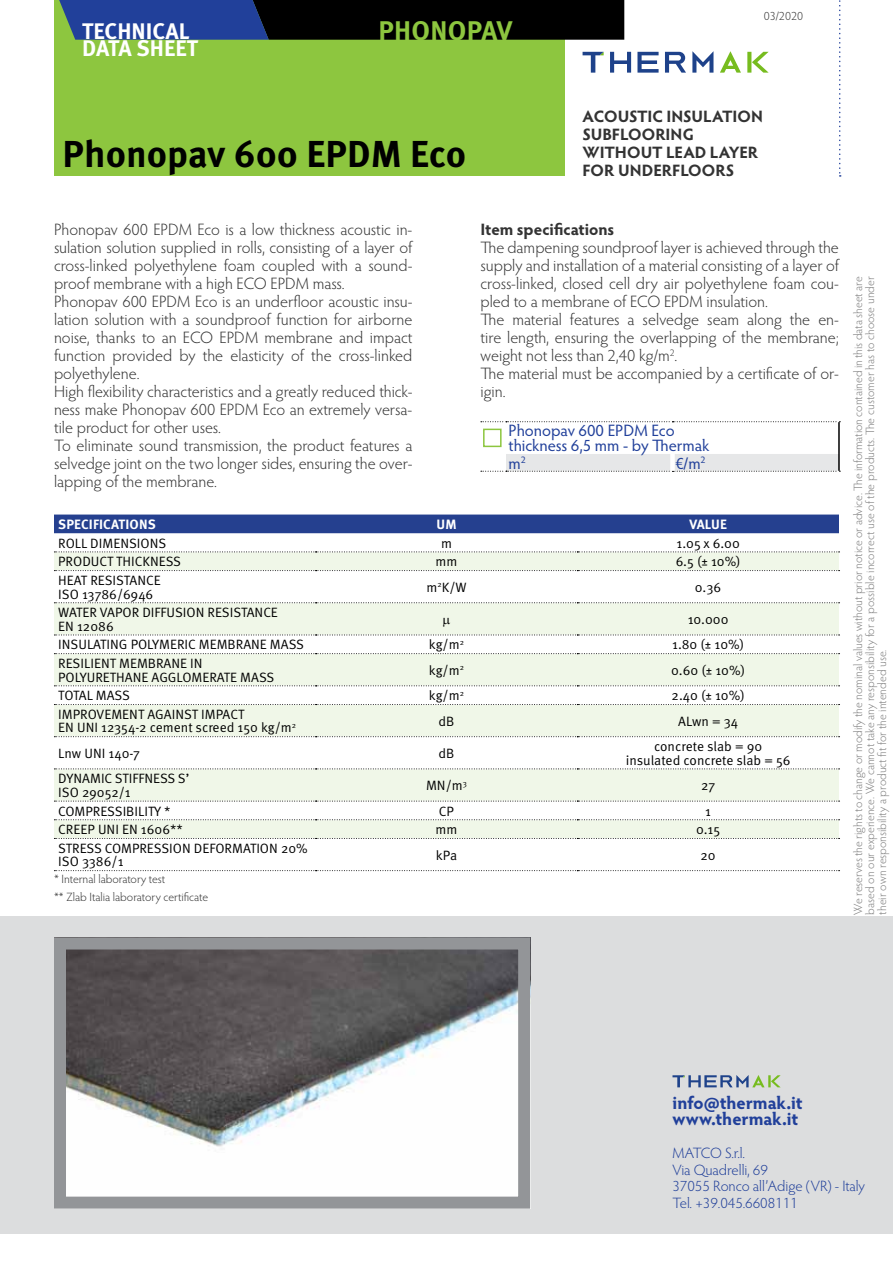
<style>
.page{position:relative;width:893px;height:1263px;background:#fff}
.page>*{position:absolute;margin:0;border:0;box-sizing:border-box;transform-origin:0 0}
.t1{font:700 37.5px "Meta Pro";color:#000}
.t2{font:700 27px "Meta Pro";letter-spacing:.01em;color:#8dc63f}
.t3{font:700 22.5px "Meta Pro";color:#fff}
.t4{font:700 18px/16.5px "Hypatia Sans Pro";letter-spacing:-.005em;color:#21409a}
.t5{font:300 16.5px/18px "Hypatia Sans Pro";color:#333}
.t6{font:700 16.5px/18px "Hypatia Sans Pro";color:#333}
.t7{font:16.5px/15px "Hypatia Sans Pro";color:#21409a}
.t8{font:300 15px/16.5px "Hypatia Sans Pro";letter-spacing:-.005em;color:#21409a}
.t9{font:13.5px/13.5px "Meta Pro";color:#000}
.t10{font:700 13.5px "Meta Pro";letter-spacing:.01em;color:#fff}
.t11{font:300 12px/12px "Hypatia Sans Pro";color:#808080;text-align:justify}
.t12{font:300 12px/18px "Hypatia Sans Pro";letter-spacing:-.005em;color:#333}
</style>
<div class="page">
<div style="left:0;top:916px;width:893px;height:318px;background:#dcddde"></div>
<div style="left:54px;top:0;width:510px;height:176px;background:#8dc63f"></div>
<svg style="left:839px;top:0;width:2px;height:177px"></svg>
<svg style="left:59px;top:0;width:565px;height:40px;background:#0e1a36"></svg>
<svg style="left:583px;top:51px;width:186px;height:22px"></svg>
<svg style="left:672px;top:1075px;width:109px;height:12px"></svg>
<hr style="left:838px;top:422px;width:2px;height:32px;background:#000">
<svg style="left:481px;top:421px;width:359px;height:1px"></svg>
<svg style="left:481px;top:454px;width:359px;height:18px;background:#e3e4e5"></svg>
<div style="left:670px;top:454px;width:5px;height:17px;background:#fff"></div>
<div style="left:483px;top:429px;width:19px;height:18px;border:2px solid #8dc63f"></div>
<div style="left:54px;top:514px;width:785px;height:19px;background:#25408f"></div>
<svg style="left:54px;top:552px;width:785px;height:286px;fill:#f0f7e8"></svg>
<svg style="left:54px;top:801px;width:786px;height:1px"></svg>
<svg style="left:54px;top:819px;width:786px;height:1px"></svg>
<svg style="left:54px;top:838px;width:786px;height:1px"></svg>
<svg style="left:54px;top:870px;width:786px;height:1px"></svg>
<svg style="left:54px;top:551px;width:786px;height:1px"></svg>
<svg style="left:54px;top:570px;width:786px;height:1px"></svg>
<svg style="left:54px;top:602px;width:786px;height:1px"></svg>
<svg style="left:54px;top:635px;width:786px;height:1px"></svg>
<svg style="left:54px;top:653px;width:786px;height:1px"></svg>
<svg style="left:54px;top:685px;width:786px;height:1px"></svg>
<svg style="left:54px;top:704px;width:786px;height:1px"></svg>
<svg style="left:54px;top:736px;width:786px;height:1px"></svg>
<svg style="left:54px;top:768px;width:786px;height:1px"></svg>
<img style="left:67px;top:950px;width:450px;height:245px">
<div style="left:54px;top:937px;width:476px;height:271px;border:12px solid #939598"></div>
<svg style="left:443px;top:617px;width:7px;height:9px"></svg>
<h3 class="t3" style="left:82px;top:17px;width:109px">TECHNICAL</h3>
<h2 class="t2" style="left:378px;top:13px;width:135px">PHONOPAV</h2>
<h3 class="t3" style="left:82px;top:34px;width:117px">DATA SHEET</h3>
<p class="t12" style="left:764px;top:7px;width:41px">03/2020</p>
<h1 class="t1" style="left:63px;top:131px;width:405px">Phonopav 600 EPDM Eco</h1>
<p class="t6" style="left:583px;top:106px;width:182px">ACOUSTIC INSULATION<br>SUBFLOORING<br>WITHOUT LEAD LAYER<br>FOR UNDERFLOORS</p>
<p class="t5" style="left:54px;top:220px;width:360px">Phonopav 600 EPDM Eco is a low thickness acoustic in&shy;sulation solution supplied in rolls, consisting of a layer of cross-linked polyethylene foam coupled with a sound&shy;proof membrane with a high ECO EPDM mass.<br>Phonopav 600 EPDM Eco is an underfloor acoustic insu&shy;lation solution with a soundproof function for airborne noise, thanks to an ECO EPDM membrane and impact function provided by the elasticity of the cross-linked polyethylene.<br>High flexibility characteristics and a greatly reduced thick&shy;ness make Phonopav 600 EPDM Eco an extremely versa&shy;tile product for other uses.<br>To eliminate sound transmission, the product features a selvedge joint on the two longer sides, ensuring the over&shy;lapping of the membrane.</p>
<p class="t6" style="left:480px;top:220px;width:135px">Item specifications</p>
<p class="t5" style="left:480px;top:238px;width:360px">The dampening soundproof layer is achieved through the supply and installation of a material consisting of a layer of cross-linked, closed cell dry air polyethylene foam cou&shy;pled to a membrane of ECO EPDM insulation.<br>The material features a selvedge seam along the en&shy;tire length, ensuring the overlapping of the membrane; weight not less than 2,40 kg/m<sup>2</sup>.<br>The material must be accompanied by a certificate of or&shy;igin.</p>
<p class="t7" style="left:509px;top:423px;width:202px">Phonopav 600 EPDM Eco thickness 6,5 mm - by Thermak</p>
<p class="t7" style="left:509px;top:455px;width:19px">m<sup>2</sup></p>
<p class="t7" style="left:675px;top:455px;width:32px">€/m<sup>2</sup></p>
<p class="t10" style="left:58px;top:516px;width:99px">SPECIFICATIONS</p>
<p class="t10" style="left:436px;top:516px;width:22px">UM</p>
<p class="t10" style="left:689px;top:516px;width:39px">VALUE</p>
<p class="t9" style="left:58px;top:537px;width:110px">ROLL DIMENSIONS</p>
<p class="t9" style="left:441px;top:537px;width:12px">m</p>
<p class="t9" style="left:676px;top:537px;width:65px">1.05 x 6.00</p>
<p class="t9" style="left:58px;top:555px;width:124px">PRODUCT THICKNESS</p>
<p class="t9" style="left:435px;top:555px;width:23px">mm</p>
<p class="t9" style="left:676px;top:555px;width:66px">6.5 (± 10%)</p>
<p class="t9" style="left:58px;top:574px;width:104px">HEAT RESISTANCE<br>ISO 13786/6946</p>
<p class="t9" style="left:427px;top:581px;width:42px">m<sup>2</sup>K/W</p>
<p class="t9" style="left:695px;top:581px;width:28px">0.36</p>
<p class="t9" style="left:58px;top:606px;width:221px">WATER VAPOR DIFFUSION RESISTANCE<br>EN 12086</p>
<p class="t9" style="left:688px;top:613px;width:42px">10.000</p>
<p class="t9" style="left:58px;top:638px;width:247px">INSULATING POLYMERIC MEMBRANE MASS</p>
<p class="t9" style="left:429px;top:638px;width:37px">kg/m<sup>2</sup></p>
<p class="t9" style="left:672px;top:638px;width:74px">1.80 (± 10%)</p>
<p class="t9" style="left:58px;top:657px;width:218px">RESILIENT MEMBRANE IN<br>POLYURETHANE AGGLOMERATE MASS</p>
<p class="t9" style="left:429px;top:664px;width:37px">kg/m<sup>2</sup></p>
<p class="t9" style="left:671px;top:664px;width:75px">0.60 (± 10%)</p>
<p class="t9" style="left:58px;top:689px;width:73px">TOTAL MASS</p>
<p class="t9" style="left:429px;top:689px;width:37px">kg/m<sup>2</sup></p>
<p class="t9" style="left:672px;top:689px;width:75px">2.40 (± 10%)</p>
<p class="t9" style="left:58px;top:708px;width:240px">IMPROVEMENT AGAINST IMPACT<br>EN UNI 12354-2 cement screed 150 kg/m<sup>2</sup></p>
<p class="t9" style="left:438px;top:715px;width:17px">dB</p>
<p class="t9" style="left:678px;top:715px;width:61px">ALwn = 34</p>
<p class="t9" style="left:58px;top:747px;width:83px">Lnw UNI 140-7</p>
<p class="t9" style="left:438px;top:747px;width:17px">dB</p>
<p class="t9" style="left:626px;top:740px;width:166px;text-align:center">concrete slab = 90 insulated concrete slab = 56</p>
<p class="t9" style="left:58px;top:772px;width:133px">DYNAMIC STIFFNESS S’<br>ISO 29052/1</p>
<p class="t9" style="left:426px;top:779px;width:42px">MN/m<sup>3</sup></p>
<p class="t9" style="left:701px;top:779px;width:16px">27</p>
<p class="t9" style="left:58px;top:804px;width:114px">COMPRESSIBILITY *</p>
<p class="t9" style="left:439px;top:804px;width:17px">CP</p>
<p class="t9" style="left:705px;top:804px;width:7px">1</p>
<p class="t9" style="left:58px;top:823px;width:126px">CREEP UNI EN 1606**</p>
<p class="t9" style="left:435px;top:823px;width:23px">mm</p>
<p class="t9" style="left:696px;top:823px;width:26px">0.15</p>
<p class="t9" style="left:58px;top:842px;width:251px">STRESS COMPRESSION DEFORMATION 20%<br>ISO 3386/1</p>
<p class="t9" style="left:436px;top:849px;width:23px">kPa</p>
<p class="t9" style="left:700px;top:849px;width:17px">20</p>
<p class="t12" style="left:54px;top:870px;width:156px">* Internal laboratory test<br>** Zlab Italia laboratory certificate</p>
<p class="t11" style="left:852px;top:914px;width:640px;rotate:-90deg">We reserves the rights to change or modify the nominal values without prior notice or advice. The information contained in this data sheet are based on our experience. We cannot take any responsibility for a possible incorrect use of the products. The customer has to choose under their own responsibility a product fit for the intended use.</p>
<p class="t4" style="left:672px;top:1093px;width:132px">info@thermak.it www.thermak.it</p>
<p class="t8" style="left:672px;top:1145px;width:194px">MATCO S.r.l.<br>Via Quadrelli, 69<br>37055 Ronco all’Adige (VR) - Italy<br>Tel. +39.045.6608111</p>
</div>
